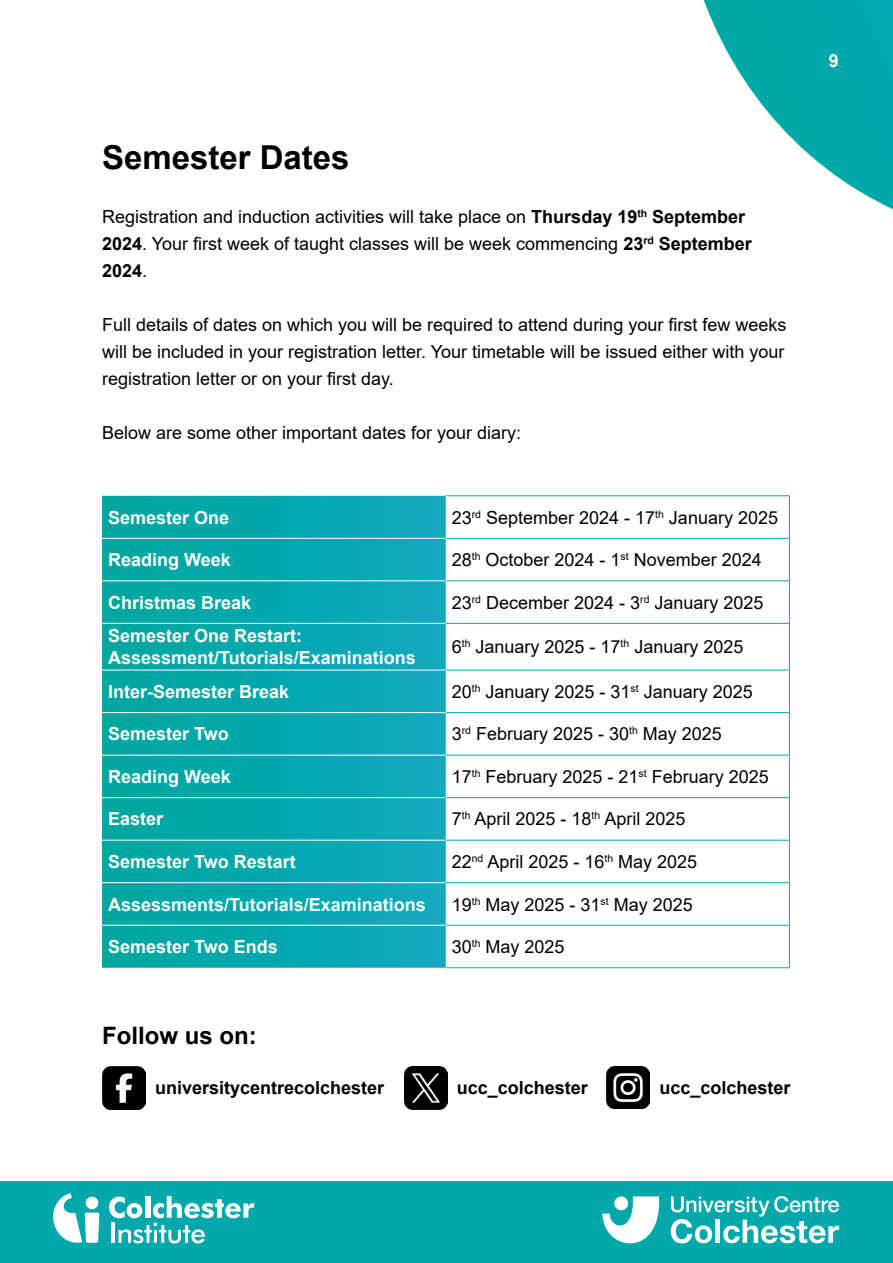
<style>
.page{position:relative;width:893px;height:1263px;background:#fff}
.page>*{position:absolute;margin:0;border:0;box-sizing:border-box;transform-origin:0 0}
.t1{font:700 33px "Arial";color:#000}
.t2{font:700 24px "Arial";color:#000}
.t3{font:18px/27px "Arial";color:#000}
.t4{font:700 18px/21.6px "Arial";color:#fff}
.t5{font:700 18px "Arial";color:#000}
.s1{font-weight:700}
</style>
<div class="page">
<div style="left:0;top:1181px;width:893px;height:82px;background:#00a8ab"></div>
<svg style="left:602px;top:1196px;width:58px;height:47px"></svg>
<div style="left:614px;top:1196px;width:14px;height:14px;background:#fff;border-radius:50%"></div>
<svg style="left:671px;top:1196px;width:168px;height:47px"></svg>
<svg style="left:109px;top:1196px;width:145px;height:47px"></svg>
<svg style="left:53px;top:1193px;width:46px;height:50px"></svg>
<svg style="left:413px;top:0;width:480px;height:651px"></svg>
<svg style="left:102px;top:496px;width:344px;height:472px;background:#06a8ae"></svg>
<hr style="left:102px;top:538px;width:344px;height:1px;background:#fff">
<hr style="left:102px;top:580px;width:344px;height:1px;background:#fff">
<hr style="left:102px;top:623px;width:344px;height:1px;background:#fff">
<hr style="left:102px;top:670px;width:344px;height:1px;background:#fff">
<hr style="left:102px;top:712px;width:344px;height:1px;background:#fff">
<hr style="left:102px;top:755px;width:344px;height:1px;background:#fff">
<hr style="left:102px;top:797px;width:344px;height:1px;background:#fff">
<hr style="left:102px;top:840px;width:344px;height:1px;background:#fff">
<hr style="left:102px;top:882px;width:344px;height:1px;background:#fff">
<hr style="left:102px;top:925px;width:344px;height:1px;background:#fff">
<hr style="left:446px;top:538px;width:344px;height:1px;background:#00a8ab">
<hr style="left:446px;top:580px;width:344px;height:1px;background:#00a8ab">
<hr style="left:446px;top:623px;width:344px;height:1px;background:#00a8ab">
<hr style="left:446px;top:670px;width:344px;height:1px;background:#00a8ab">
<hr style="left:446px;top:712px;width:344px;height:1px;background:#00a8ab">
<hr style="left:446px;top:755px;width:344px;height:1px;background:#00a8ab">
<hr style="left:446px;top:797px;width:344px;height:1px;background:#00a8ab">
<hr style="left:446px;top:840px;width:344px;height:1px;background:#00a8ab">
<hr style="left:446px;top:882px;width:344px;height:1px;background:#00a8ab">
<hr style="left:446px;top:925px;width:344px;height:1px;background:#00a8ab">
<hr style="left:446px;top:495px;width:344px;height:1px;background:#00a8ab">
<hr style="left:789px;top:496px;width:1px;height:42px;background:#00a8ab">
<hr style="left:789px;top:539px;width:1px;height:41px;background:#00a8ab">
<hr style="left:789px;top:581px;width:1px;height:42px;background:#00a8ab">
<hr style="left:789px;top:624px;width:1px;height:46px;background:#00a8ab">
<hr style="left:789px;top:670px;width:1px;height:42px;background:#00a8ab">
<hr style="left:789px;top:713px;width:1px;height:42px;background:#00a8ab">
<hr style="left:789px;top:755px;width:1px;height:42px;background:#00a8ab">
<hr style="left:789px;top:798px;width:1px;height:42px;background:#00a8ab">
<hr style="left:789px;top:840px;width:1px;height:42px;background:#00a8ab">
<hr style="left:789px;top:883px;width:1px;height:42px;background:#00a8ab">
<hr style="left:789px;top:925px;width:1px;height:42px;background:#00a8ab">
<hr style="left:446px;top:967px;width:344px;height:1px;background:#00a8ab">
<img style="left:102px;top:1066px;width:44px;height:43px">
<img style="left:404px;top:1066px;width:43px;height:43px">
<img style="left:607px;top:1066px;width:43px;height:43px">
<h1 class="t1" style="left:102px;top:134px;width:249px">Semester Dates</h1>
<p class="t3" style="left:102px;top:203px;width:651px">Registration and induction activities will take place on <span class="s1">Thursday 19</span><sup>th</sup> <span class="s1">September<br>2024</span>. Your first week of taught classes will be week commencing <span class="s1">23</span><sup>rd</sup> <span class="s1">September<br>2024</span>.</p>
<p class="t3" style="left:102px;top:311px;width:686px;text-align:justify">Full details of dates on which you will be required to attend during your first few weeks will be included in your registration letter. Your timetable will be issued either with your registration letter or on your first day.</p>
<p class="t3" style="left:102px;top:419px;width:421px">Below are some other important dates for your diary:</p>
<p class="t4" style="left:108px;top:507px;width:123px">Semester One</p>
<p class="t3" style="left:452px;top:504px;width:328px">23<sup>rd</sup> September 2024 - 17<sup>th</sup> January 2025</p>
<p class="t4" style="left:108px;top:549px;width:124px">Reading Week</p>
<p class="t3" style="left:452px;top:546px;width:312px">28<sup>th</sup> October 2024 - 1<sup>st</sup> November 2024</p>
<p class="t4" style="left:108px;top:592px;width:145px">Christmas Break</p>
<p class="t3" style="left:452px;top:589px;width:313px">23<sup>rd</sup> December 2024 - 3<sup>rd</sup> January 2025</p>
<p class="t4" style="left:108px;top:625px;width:309px">Semester One Restart:<br>Assessment/Tutorials/Examinations</p>
<p class="t3" style="left:452px;top:633px;width:293px">6<sup>th</sup> January 2025 - 17<sup>th</sup> January 2025</p>
<p class="t4" style="left:108px;top:681px;width:183px">Inter-Semester Break</p>
<p class="t3" style="left:452px;top:678px;width:303px">20<sup>th</sup> January 2025 - 31<sup>st</sup> January 2025</p>
<p class="t4" style="left:108px;top:723px;width:122px">Semester Two</p>
<p class="t3" style="left:452px;top:720px;width:272px">3<sup>rd</sup> February 2025 - 30<sup>th</sup> May 2025</p>
<p class="t4" style="left:108px;top:766px;width:124px">Reading Week</p>
<p class="t3" style="left:452px;top:763px;width:319px">17<sup>th</sup> February 2025 - 21<sup>st</sup> February 2025</p>
<p class="t4" style="left:108px;top:808px;width:57px">Easter</p>
<p class="t3" style="left:452px;top:805px;width:235px">7<sup>th</sup> April 2025 - 18<sup>th</sup> April 2025</p>
<p class="t4" style="left:108px;top:851px;width:189px">Semester Two Restart</p>
<p class="t3" style="left:452px;top:848px;width:247px">22<sup>nd</sup> April 2025 - 16<sup>th</sup> May 2025</p>
<p class="t4" style="left:108px;top:893px;width:319px">Assessments/Tutorials/Examinations</p>
<p class="t3" style="left:452px;top:890px;width:243px">19<sup>th</sup> May 2025 - 31<sup>st</sup> May 2025</p>
<p class="t4" style="left:108px;top:936px;width:171px">Semester Two Ends</p>
<p class="t3" style="left:452px;top:933px;width:114px">30<sup>th</sup> May 2025</p>
<h2 class="t2" style="left:102px;top:1019px;width:156px">Follow us on:</h2>
<p class="t5" style="left:155px;top:1075px;width:231px">universitycentrecolchester</p>
<p class="t5" style="left:457px;top:1075px;width:133px">ucc_colchester</p>
<p class="t5" style="left:659px;top:1075px;width:133px">ucc_colchester</p>
<p class="t4" style="left:829px;top:50px;width:12px">9</p>
</div>
